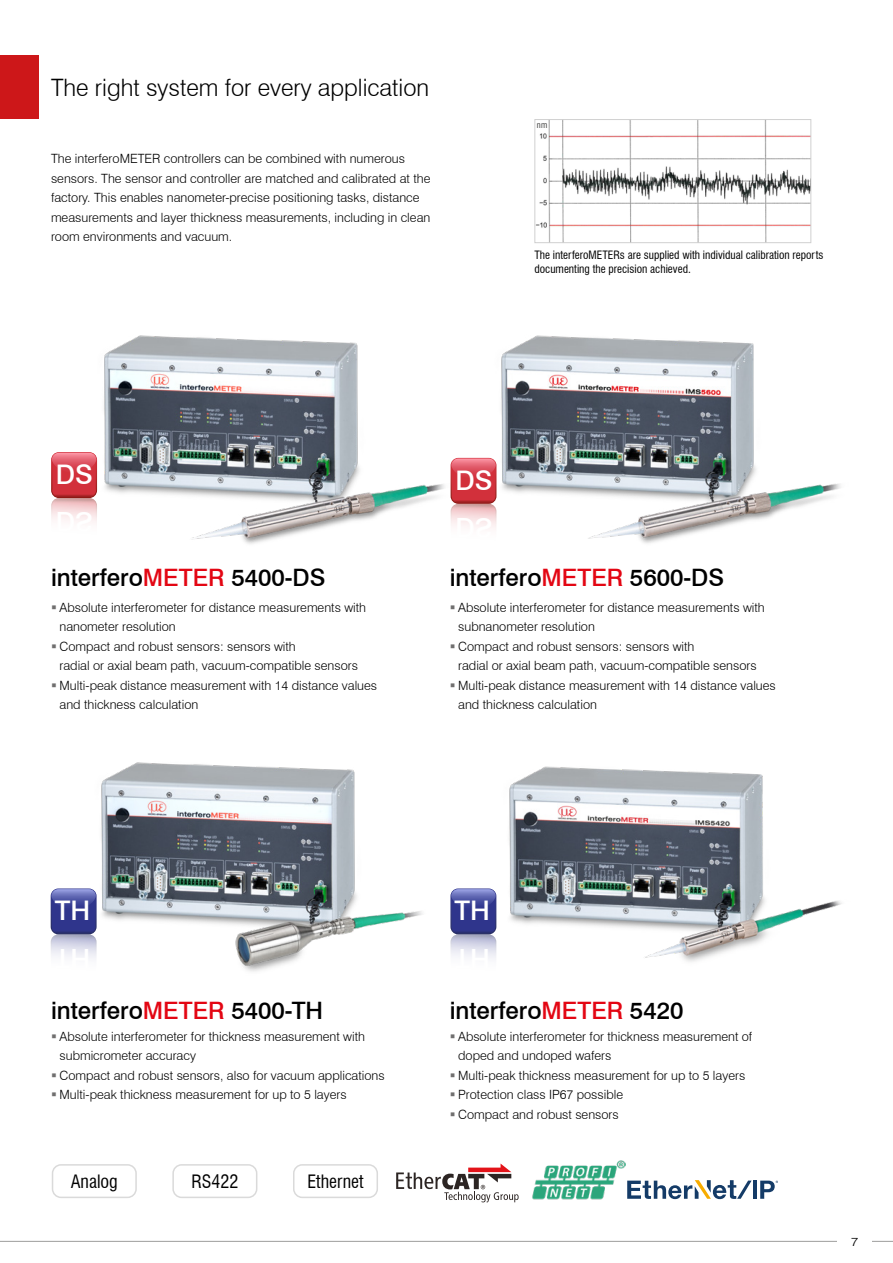
<style>
.page{position:relative;width:893px;height:1263px;background:#fff}
.page>*{position:absolute;margin:0;border:0;box-sizing:border-box;transform-origin:0 0}
.t1{font:500 27px/28.3px "Swiss 721 BT";color:#fff}
.t2{font:500 24px "Swiss 721 BT";color:#000}
.t3{font:300 24px "Swiss 721 BT";color:#000}
.t4{font:condensed 18px "Swiss 721 BT";color:#000}
.t5{font:300 12.75px/19.5px "Swiss 721 BT";color:#000}
.t6{font:300 12px "Swiss 721 BT";color:#000;scale:1.18 1}
.t7{font:condensed 11.25px/14.2px "Swiss 721 BT";color:#000}
.t8{font:condensed 8.4px "Swiss 721 BT";color:#3c3c3b}
.s1{color:#e30613}
</style>
<div class="page">
<img style="left:97px;top:335px;width:354px;height:209px">
<img style="left:101px;top:762px;width:322px;height:210px">
<img style="left:486px;top:335px;width:355px;height:208px">
<img style="left:496px;top:766px;width:346px;height:196px">
<svg style="left:51px;top:452px;width:46px;height:71px;background:#df787f"></svg>
<svg style="left:451px;top:458px;width:45px;height:85px"></svg>
<svg style="left:51px;top:888px;width:46px;height:70px;background:#777cb4"></svg>
<svg style="left:450px;top:888px;width:46px;height:70px;background:#787cb4"></svg>
<img style="left:532px;top:1160px;width:94px;height:40px">
<hr style="left:753px;top:1180px;width:4px;height:19px;background:#143b67">
<svg style="left:627px;top:1180px;width:125px;height:19px"></svg>
<svg style="left:760px;top:1180px;width:18px;height:19px"></svg>
<svg style="left:396px;top:1163px;width:123px;height:39px"></svg>
<div style="left:52px;top:1164px;width:85px;height:34px;border:2px solid #dadada;border-radius:9px"></div>
<div style="left:172px;top:1164px;width:85px;height:34px;border:2px solid #dadada;border-radius:9px"></div>
<div style="left:293px;top:1164px;width:85px;height:34px;border:2px solid #dadada;border-radius:9px"></div>
<img style="left:536px;top:121px;width:273px;height:120px">
<div style="left:534px;top:119px;width:277px;height:124px;border:1px solid #d0d0d0"></div>
<div style="left:0;top:55px;width:38px;height:64px;background:#cd1719"></div>
<hr style="left:0;top:1241px;width:893px;height:1px;background:#9d9d9c">
<div style="left:838px;top:1220px;width:34px;height:43px;background:#fff"></div>
<h2 class="t3" style="left:51px;top:73px;width:380px">The right system for every application</h2>
<p class="t5" style="left:51px;top:149px;width:381px">The interferoMETER controllers can be combined with numerous sensors. The sensor and controller are matched and calibrated at the factory. This enables nanometer-precise positioning tasks, distance measurements and layer thickness measurements, including in clean room environments and vacuum.</p>
<p class="t8" style="left:537px;top:119px;width:12px">nm</p>
<p class="t7" style="left:534px;top:247px;width:291px">The interferoMETERs are supplied with individual calibration reports documenting the precision achieved.</p>
<h1 class="t1" style="left:56px;top:460px;width:39px">DS<br>DS</h1>
<h1 class="t1" style="left:455px;top:466px;width:39px">DS<br>DS</h1>
<h2 class="t2" style="left:51px;top:562px;width:276px">interfero<span class="s1">METER</span> 5400-DS</h2>
<p class="t5" style="left:60px;top:597px;width:319px">Absolute interferometer for distance measurements with nanometer resolution<br>Compact and robust sensors: sensors with<br>radial or axial beam path, vacuum-compatible sensors Multi-peak distance measurement with 14 distance values and thickness calculation</p>
<h2 class="t2" style="left:450px;top:563px;width:276px">interfero<span class="s1">METER</span> 5600-DS</h2>
<p class="t5" style="left:458px;top:597px;width:319px">Absolute interferometer for distance measurements with subnanometer resolution<br>Compact and robust sensors: sensors with<br>radial or axial beam path, vacuum-compatible sensors Multi-peak distance measurement with 14 distance values and thickness calculation</p>
<h1 class="t1" style="left:55px;top:896px;width:37px">TH</h1>
<h1 class="t1" style="left:454px;top:896px;width:37px">TH</h1>
<h2 class="t2" style="left:51px;top:995px;width:274px">interfero<span class="s1">METER</span> 5400-TH</h2>
<h2 class="t2" style="left:450px;top:995px;width:235px">interfero<span class="s1">METER</span> 5420</h2>
<p class="t5" style="left:60px;top:1026px;width:327px">Absolute interferometer for thickness measurement with submicrometer accuracy<br>Compact and robust sensors, also for vacuum applications Multi-peak thickness measurement for up to 5 layers</p>
<p class="t5" style="left:458px;top:1026px;width:296px">Absolute interferometer for thickness measurement of doped and undoped wafers<br>Multi-peak thickness measurement for up to 5 layers Protection class IP67 possible<br>Compact and robust sensors</p>
<h3 class="t4" style="left:71px;top:1170px;width:49px">Analog</h3>
<h3 class="t4" style="left:191px;top:1170px;width:49px">RS422</h3>
<h3 class="t4" style="left:307px;top:1170px;width:58px">Ethernet</h3>
<p class="t6" style="left:851px;top:1235px;width:8px">7</p>
</div>
